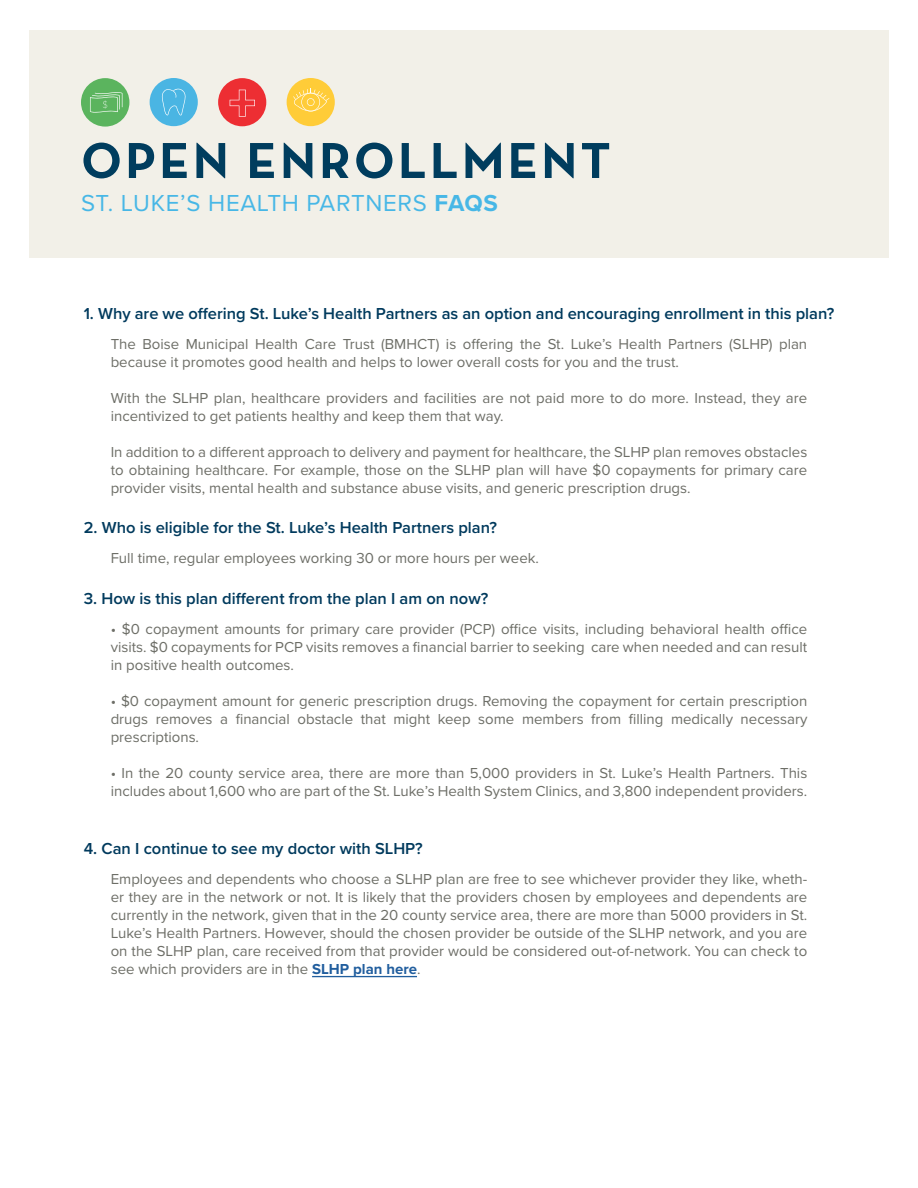
<style>
.page{position:relative;width:918px;height:1188px;background:#fff}
.page>*{position:absolute;margin:0;border:0;box-sizing:border-box;transform-origin:0 0}
.t1{font:700 51.45px "Neutraface Text";letter-spacing:.06em;color:#003d5e}
.t2{font:24px "Proxima Nova";letter-spacing:.03em;color:#47b7e6}
.t3{font:600 16.5px "Proxima Nova";color:#003a5d}
.t4{font:15px/18px "Proxima Nova";color:#6d6e67;text-align:justify}
.s1{font-weight:700}
.s2{font-weight:700;color:#215e9e}
</style>
<div class="page">
<div style="left:29px;top:30px;width:860px;height:228px;background:#f2f0e8"></div>
<hr style="left:312px;top:976px;width:105px;height:1px;background:#215e9e">
<div style="left:81px;top:78px;width:48px;height:49px;background:#5bb45e;border-radius:50%"></div>
<svg style="left:90px;top:92px;width:32px;height:21px"></svg>
<div style="left:150px;top:78px;width:48px;height:48px;background:#4ab5e3;border-radius:50%"></div>
<svg style="left:162px;top:88px;width:24px;height:28px"></svg>
<div style="left:218px;top:78px;width:48px;height:48px;background:#ed2e33;border-radius:50%"></div>
<svg style="left:230px;top:90px;width:25px;height:27px"></svg>
<div style="left:287px;top:78px;width:48px;height:48px;background:#ffcc38;border-radius:50%"></div>
<svg style="left:293px;top:89px;width:36px;height:22px"></svg>
<h1 class="t1" style="left:81px;top:127px;width:531px">OPEN ENROLLMENT</h1>
<h2 class="t2" style="left:81px;top:185px;width:418px">ST. LUKE’S HEALTH PARTNERS <span class="s1">FAQS</span></h2>
<p class="t3" style="left:84px;top:301px;width:752px">1. Why are we offering St. Luke’s Health Partners as an option and encouraging enrollment in this plan?</p>
<p class="t4" style="left:111px;top:334px;width:698px">The Boise Municipal Health Care Trust (BMHCT) is offering the St. Luke’s Health Partners (SLHP) plan because it promotes good health and helps to lower overall costs for you and the trust.</p>
<p class="t4" style="left:111px;top:388px;width:698px">With the SLHP plan, healthcare providers and facilities are not paid more to do more. Instead, they are incentivized to get patients healthy and keep them that way.</p>
<p class="t4" style="left:111px;top:442px;width:698px">In addition to a different approach to delivery and payment for healthcare, the SLHP plan removes obstacles to obtaining healthcare. For example, those on the SLHP plan will have $0 copayments for primary care provider visits, mental health and substance abuse visits, and generic prescription drugs.</p>
<p class="t3" style="left:84px;top:516px;width:415px">2. Who is eligible for the St. Luke’s Health Partners plan?</p>
<p class="t4" style="left:111px;top:549px;width:430px">Full time, regular employees working 30 or more hours per week.</p>
<p class="t3" style="left:84px;top:586px;width:406px">3. How is this plan different from the plan I am on now?</p>
<p class="t4" style="left:111px;top:619px;width:698px">• $0 copayment amounts for primary care provider (PCP) office visits, including behavioral health office visits. $0 copayments for PCP visits removes a financial barrier to seeking care when needed and can result in positive health outcomes.</p>
<p class="t4" style="left:111px;top:691px;width:698px">• $0 copayment amount for generic prescription drugs. Removing the copayment for certain prescription drugs removes a financial obstacle that might keep some members from filling medically necessary prescriptions.</p>
<p class="t4" style="left:111px;top:763px;width:698px">• In the 20 county service area, there are more than 5,000 providers in St. Luke’s Health Partners. This includes about 1,600 who are part of the St. Luke’s Health System Clinics, and 3,800 independent providers.</p>
<p class="t3" style="left:84px;top:837px;width:341px">4. Can I continue to see my doctor with SLHP?</p>
<p class="t4" style="left:111px;top:870px;width:698px">Employees and dependents who choose a SLHP plan are free to see whichever provider they like, wheth&shy;er they are in the network or not. It is likely that the providers chosen by employees and dependents are currently in the network, given that in the 20 county service area, there are more than 5000 providers in St.<br>Luke’s Health Partners. However, should the chosen provider be outside of the SLHP network, and you are on the SLHP plan, care received from that provider would be considered out-of-network. You can check to see which providers are in the <span class="s2">SLHP plan here</span>.</p>
</div>
